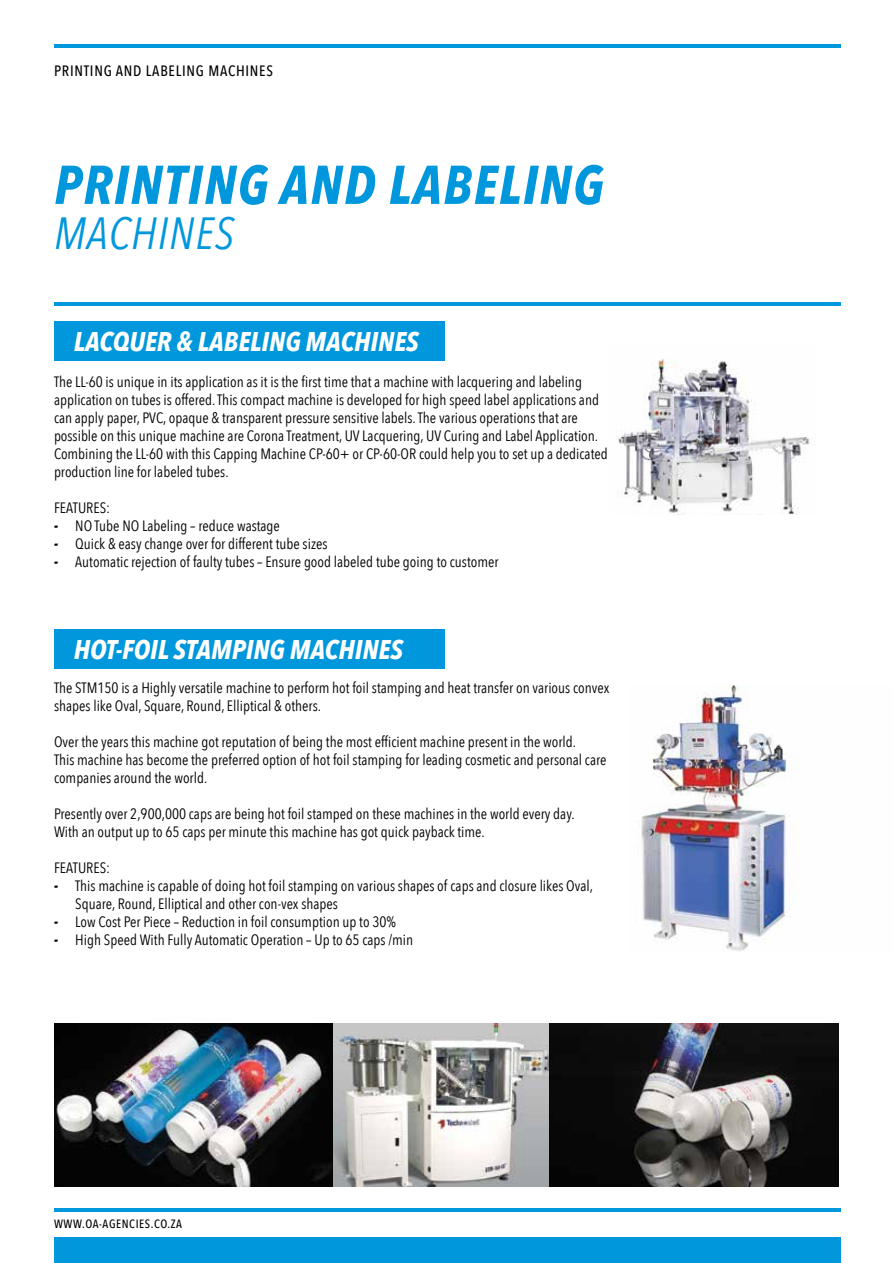
<style>
.page{position:relative;width:893px;height:1263px;background:#fff}
.page>*{position:absolute;margin:0;border:0;box-sizing:border-box;transform-origin:0 0}
.t1{font:italic 700 54px "Avenir Next Condensed";color:#0097dc}
.t2{font:italic 45px "Avenir Next Condensed";color:#0097dc}
.t3{font:italic 700 27px "Avenir Next Condensed";color:#fff}
.t4{font:15px/18px "Avenir Next Condensed";color:#000}
.t5{font:500 15px "Avenir Next Condensed";letter-spacing:.05em;color:#000}
.t6{font:500 12px "Avenir Next Condensed";letter-spacing:.05em;color:#000}
.s1{font-weight:800;font-style:italic}
</style>
<div class="page">
<hr style="left:54px;top:303px;width:787px;height:3px;background:#0097dc">
<div style="left:54px;top:321px;width:390px;height:40px;background:#0097dc"></div>
<img style="left:618px;top:359px;width:192px;height:155px">
<hr style="left:54px;top:45px;width:787px;height:3px;background:#0097dc">
<hr style="left:54px;top:1208px;width:787px;height:3px;background:#0097dc">
<div style="left:54px;top:1237px;width:787px;height:26px;background:#0097dc"></div>
<div style="left:54px;top:629px;width:390px;height:40px;background:#0097dc"></div>
<img style="left:54px;top:1023px;width:280px;height:164px">
<img style="left:641px;top:686px;width:147px;height:266px">
<img style="left:549px;top:1023px;width:290px;height:164px">
<img style="left:334px;top:1023px;width:215px;height:164px">
<p class="t5" style="left:54px;top:61px;width:221px">PRINTING AND LABELING MACHINES</p>
<h1 class="t1" style="left:54px;top:152px;width:56px">PRINTIN</h1>
<h1 class="t1" style="left:238px;top:152px;width:76px">G AND</h1>
<h1 class="t1" style="left:389px;top:152px;width:216px">LA BELING</h1>
<h2 class="t2" style="left:54px;top:206px;width:182px">MACHINES</h2>
<h3 class="t3" style="left:74px;top:324px;width:267px">LACQUER &amp; LA BELING MACHINES</h3>
<p class="t4" style="left:54px;top:373px;width:555px">The LL-60 is unique in its application as it is the first time that a machine with lacquering and labeling application on tubes is offered. This compact machine is developed for high speed label applications and can apply paper, PVC, opaque &amp; transparent pressure sensitive labels. The various operations that are possible on this unique machine are Corona Treatment, UV Lacquering, UV Curing and Label Application.<br>Combining the LL-60 with this Capping Machine CP-60+ or CP-60-OR could help you to set up a dedicated production line for labeled tubes.</p>
<p class="t4" style="left:54px;top:499px;width:14px">Features</p>
<p class="t4" style="left:106px;top:499px;width:5px">:</p>
<p class="t4" style="left:54px;top:517px;width:227px"><span class="s1">-</span> NO Tube NO Labeling – reduce wastage</p>
<p class="t4" style="left:54px;top:535px;width:275px"><span class="s1">-</span> Quick &amp; easy change over for different tube sizes</p>
<p class="t4" style="left:54px;top:553px;width:446px"><span class="s1">-</span> Automatic rejection of faulty tubes – Ensure good labeled tube going to customer</p>
<h3 class="t3" style="left:74px;top:633px;width:127px">HOT-FOIL STAMPIN</h3>
<h3 class="t3" style="left:269px;top:633px;width:56px">G MACHINES</h3>
<p class="t4" style="left:54px;top:679px;width:557px">The STM150 is a Highly versatile machine to perform hot foil stamping and heat transfer on various convex shapes like Oval, Square, Round, Elliptical &amp; others.</p>
<p class="t4" style="left:54px;top:733px;width:554px">Over the years this machine got reputation of being the most efficient machine present in the world.<br>This machine has become the preferred option of hot foil stamping for leading cosmetic and personal care companies around the world.</p>
<p class="t4" style="left:54px;top:805px;width:522px">Presently over 2,900,000 caps are being hot foil stamped on these machines in the world every day.<br>With an output up to 65 caps per minute this machine has got quick payback time.</p>
<p class="t4" style="left:54px;top:859px;width:14px">Features</p>
<p class="t4" style="left:106px;top:859px;width:5px">:</p>
<p class="t4" style="left:75px;top:877px;width:519px;text-indent:-21px"><span class="s1">-</span> This machine is capable of doing hot foil stamping on various shapes of caps and closure likes Oval,<br>Square, Round, Elliptical and other con-vex shapes</p>
<p class="t4" style="left:54px;top:913px;width:343px"><span class="s1">-</span> Low Cost Per Piece – Reduction in foil consumption up to 30%</p>
<p class="t4" style="left:54px;top:931px;width:361px"><span class="s1">-</span> High Speed With Fully Automatic Operation – Up to 65 caps /min</p>
<p class="t6" style="left:54px;top:1217px;width:130px">WWW.OA-AGENCIES.CO.ZA</p>
</div>
